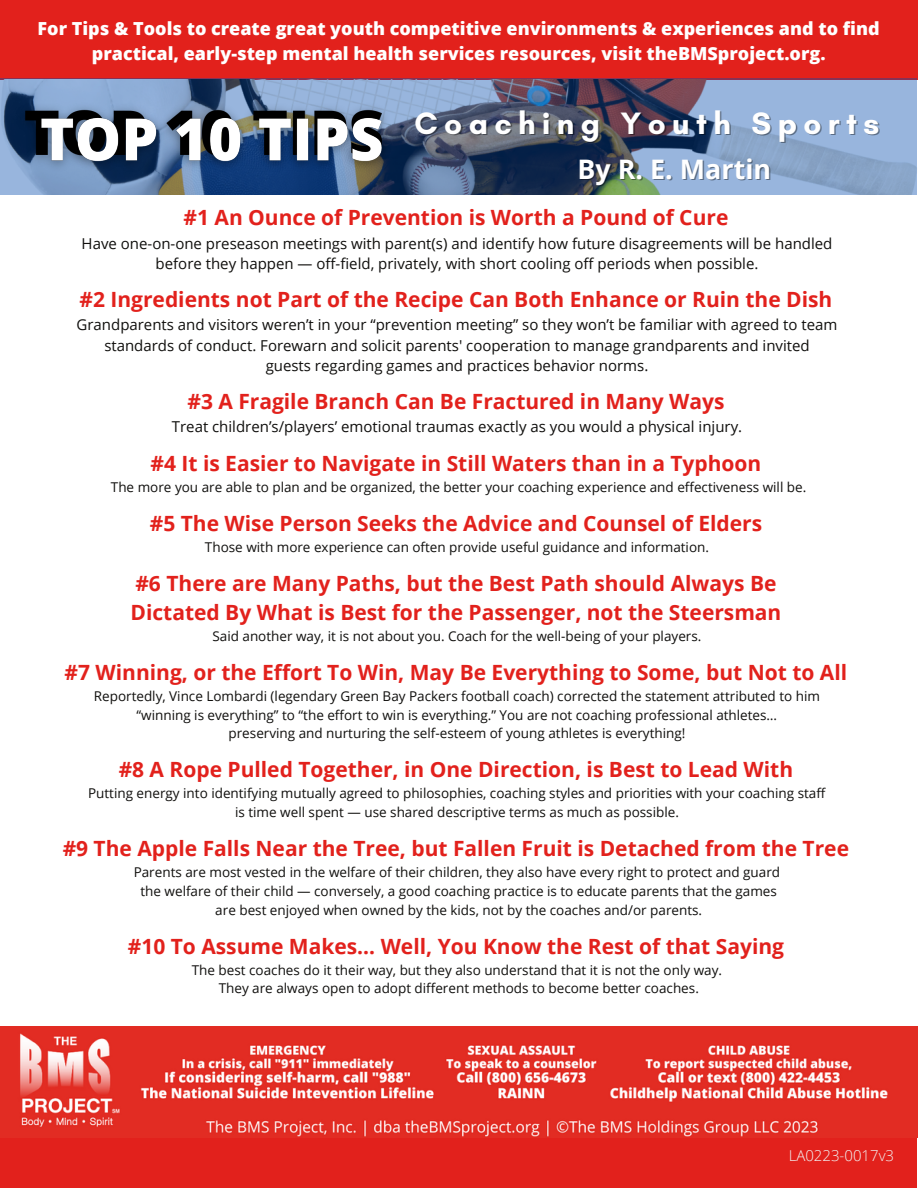
<style>
.page{position:relative;width:918px;height:1188px;background:#fff}
.page>*{position:absolute;margin:0;border:0;box-sizing:border-box;transform-origin:0 0}
.t1{font:700 31.5px "Glacial Indifference";letter-spacing:.2em;color:#fff}
.t2{font:700 26.85px "Open Sans";color:#fff}
.t3{font:700 21px/29.2px "Open Sans";color:#e2211c}
.t4{font:800 18px/24.8px "Open Sans";color:#fff;text-align:center}
.t5{font:15px/20.2px "Open Sans";color:#100f0d;text-align:center}
.t6{font:300 15px "Open Sans";color:#f2f2f2}
.t7{font:13.5px/18.8px "Open Sans";color:#100f0d;text-align:center}
</style>
<div class="page">
<div style="left:0;top:0;width:918px;height:80px;background:#e2211c"></div>
<svg style="left:0;top:78px;width:917px;height:116px;background:#6c7d9c"></svg>
<div style="left:0;top:1123px;width:917px;height:65px;background:#e2211c"></div>
<img style="left:0;top:1026px;width:918px;height:112px">
<img style="left:8px;top:78px;width:392px;height:113px">
<img style="left:25px;top:85px;width:374px;height:110px">
<h3 class="t4" style="left:38px;top:16px;width:844px">For Tips &amp; Tools to create great youth competitive environments &amp; experiences and to find practical, early-step mental health services resources, visit theBMSproject.org.</h3>
<h1 class="t1" style="left:415px;top:104px;width:466px">Coaching Youth Sports</h1>
<h2 class="t2" style="left:577px;top:150px;width:195px">By R. E. Martin</h2>
<h3 class="t3" style="left:184px;top:203px;width:546px">#1 An Ounce of Prevention is Worth a Pound of Cure</h3>
<p class="t5" style="left:82px;top:233px;width:752px">Have one-on-one preseason meetings with parent(s) and identify how future disagreements will be handled before they happen — off-field, privately, with short cooling off periods when possible.</p>
<h3 class="t3" style="left:80px;top:284px;width:754px">#2 Ingredients not Part of the Recipe Can Both Enhance or Ruin the Dish</h3>
<p class="t5" style="left:77px;top:314px;width:762px">Grandparents and visitors weren’t in your “prevention meeting” so they won’t be familiar with agreed to team standards of conduct. Forewarn and solicit parents' cooperation to manage grandparents and invited<br>guests regarding games and practices behavior norms.</p>
<h3 class="t3" style="left:187px;top:386px;width:539px">#3 A Fragile Branch Can Be Fractured in Many Ways</h3>
<p class="t5" style="left:172px;top:416px;width:572px">Treat children’s/players’ emotional traumas exactly as you would a physical injury.</p>
<h3 class="t3" style="left:151px;top:448px;width:612px">#4 It is Easier to Navigate in Still Waters than in a Typhoon</h3>
<p class="t7" style="left:111px;top:477px;width:697px">The more you are able to plan and be organized, the better your coaching experience and effectiveness will be.</p>
<h3 class="t3" style="left:150px;top:508px;width:614px">#5 The Wise Person Seeks the Advice and Counsel of Elders</h3>
<p class="t7" style="left:205px;top:537px;width:506px">Those with more experience can often provide useful guidance and information.</p>
<h3 class="t3" style="left:131px;top:568px;width:652px">#6 There are Many Paths, but the Best Path should Always Be<br>Dictated By What is Best for the Passenger, not the Steersman</h3>
<p class="t7" style="left:212px;top:626px;width:490px">Said another way, it is not about you. Coach for the well-being of your players.</p>
<h3 class="t3" style="left:65px;top:657px;width:784px">#7 Winning, or the Effort To Win, May Be Everything to Some, but Not to All</h3>
<p class="t7" style="left:94px;top:686px;width:728px">Reportedly, Vince Lombardi (legendary Green Bay Packers football coach) corrected the statement attributed to him “winning is everything” to “the effort to win is everything.” You are not coaching professional athletes…<br>preserving and nurturing the self-esteem of young athletes is everything!</p>
<h3 class="t3" style="left:119px;top:755px;width:676px">#8 A Rope Pulled Together, in One Direction, is Best to Lead With</h3>
<p class="t7" style="left:88px;top:784px;width:739px">Putting energy into identifying mutually agreed to philosophies, coaching styles and priorities with your coaching staff is time well spent — use shared descriptive terms as much as possible.</p>
<h3 class="t3" style="left:63px;top:833px;width:788px">#9 The Apple Falls Near the Tree, but Fallen Fruit is Detached from the Tree</h3>
<p class="t7" style="left:134px;top:863px;width:648px">Parents are most vested in the welfare of their children, they also have every right to protect and guard the welfare of their child — conversely, a good coaching practice is to educate parents that the games are best enjoyed when owned by the kids, not by the coaches and/or parents.</p>
<h3 class="t3" style="left:128px;top:931px;width:658px">#10 To Assume Makes… Well, You Know the Rest of that Saying</h3>
<p class="t7" style="left:192px;top:960px;width:532px">The best coaches do it their way, but they also understand that it is not the only way.<br>They are always open to adopt different methods to become better coaches.</p>
<p class="t6" style="left:789px;top:1145px;width:107px">LA0223-0017v3</p>
</div>
